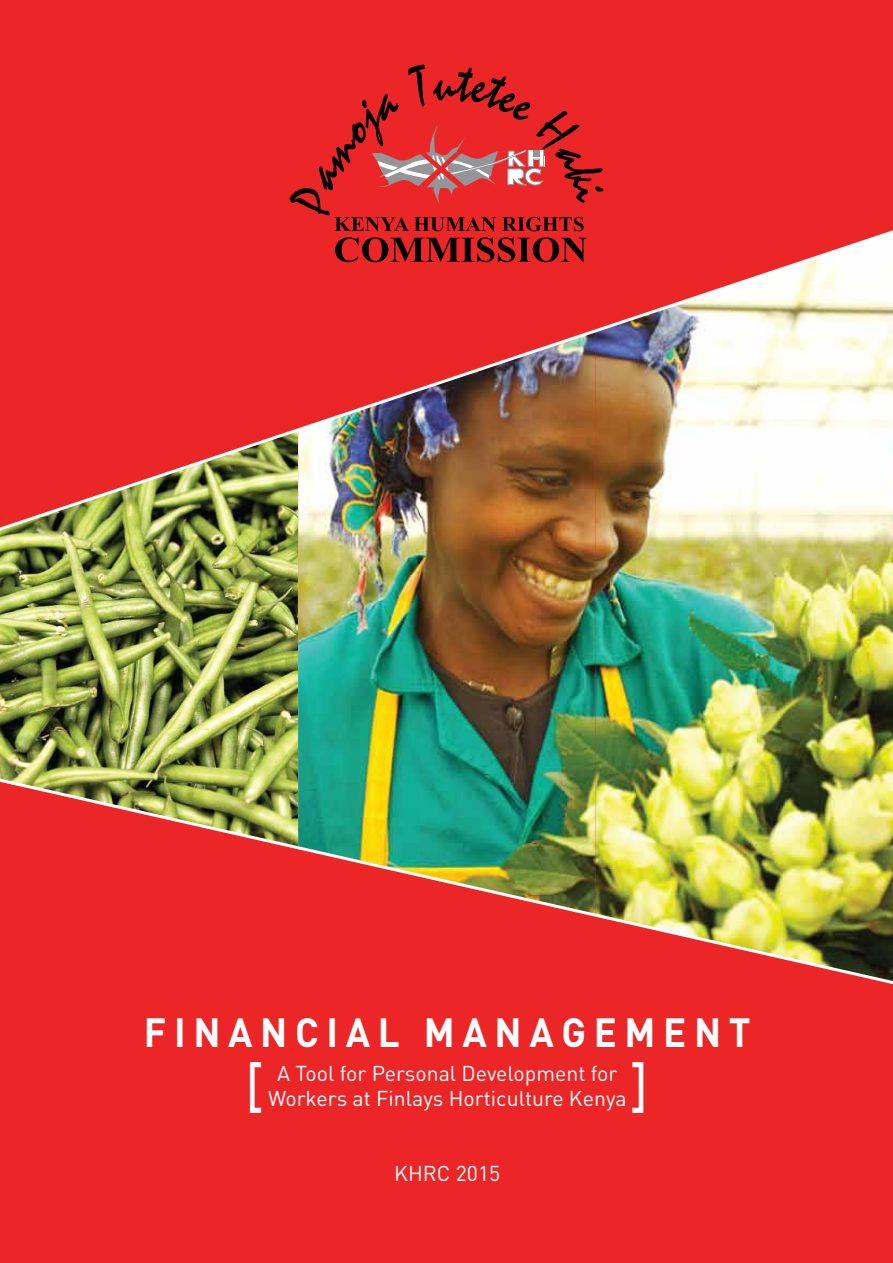
<style>
.page{position:relative;width:893px;height:1263px;background:#ec2527}
.page>*{position:absolute;margin:0;border:0;box-sizing:border-box;transform-origin:0 0}
.t1{font:55.2px "Gill Sans";color:#fff;scale:.85 1}
.t2{font:700 40.35px "DIN";letter-spacing:.2em;color:#fff;scale:.95 1}
.t3{font:21.3px/25.5px "DIN";color:#fff;text-align:center}
</style>
<div class="page">
<svg style="left:289px;top:65px;width:315px;height:143px"></svg>
<img style="left:0;top:541px;width:298px;height:230px">
<img style="left:299px;top:541px;width:296px;height:230px">
<hr style="left:298px;top:429px;width:1px;height:417px;background:#fff">
<img style="left:595px;top:541px;width:298px;height:230px">
<img style="left:0;top:208px;width:893px;height:333px">
<img style="left:0;top:771px;width:893px;height:213px">
<h2 class="t2" style="left:144px;top:1006px;width:640px">FINANCIAL MANAGEMENT</h2>
<h1 class="t1" style="left:246px;top:1049px;width:20px">[</h1>
<h1 class="t1" style="left:632px;top:1049px;width:20px">]</h1>
<p class="t3" style="left:268px;top:1060px;width:360px">A Tool for Personal Development for<br>Workers at Finlays Horticulture Kenya</p>
<p class="t3" style="left:394px;top:1160px;width:107px">KHRC 2015</p>
</div>
